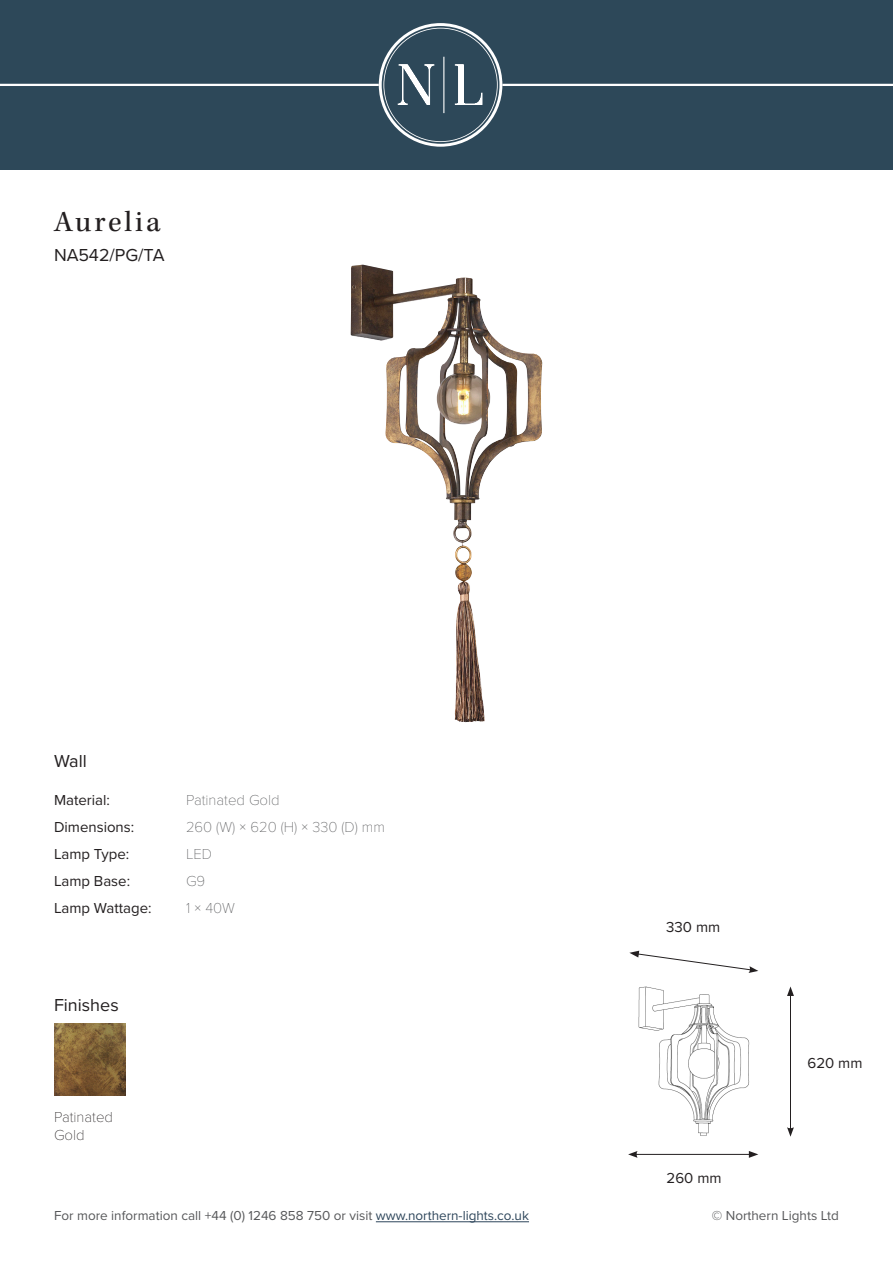
<style>
.page{position:relative;width:893px;height:1263px;background:#fff}
.page>*{position:absolute;margin:0;border:0;box-sizing:border-box;transform-origin:0 0}
.t1{font:30px "Kepler Std";letter-spacing:.095em;color:#231f20}
.t2{font:18px "Proxima Nova";color:#231f20}
.t3{font:15px/27px "Proxima Nova";color:#231f20}
.t4{font:100 15px "Proxima Nova T";color:#57585a}
.t5{font:100 15px "Proxima Nova T";color:#231f20}
.t6{font:13.5px "Proxima Nova";color:#57585a}
.s1{color:#2e465b}
</style>
<div class="page">
<img style="left:350px;top:265px;width:135px;height:457px">
<hr style="left:376px;top:1221px;width:153px;height:1px;background:#2e465b">
<img style="left:54px;top:1024px;width:71px;height:71px">
<div style="left:0;top:0;width:893px;height:170px;background:#2d4859"></div>
<hr style="left:502px;top:84px;width:391px;height:2px;background:#fff">
<hr style="left:0;top:84px;width:379px;height:2px;background:#fff">
<svg style="left:379px;top:23px;width:123px;height:124px"></svg>
<img style="left:639px;top:986px;width:110px;height:150px">
<hr style="left:790px;top:993px;width:1px;height:136px;background:#231f20">
<svg style="left:787px;top:986px;width:7px;height:10px"></svg>
<svg style="left:787px;top:1127px;width:7px;height:10px"></svg>
<hr style="left:635px;top:1154px;width:116px;height:1px;background:#231f20">
<svg style="left:749px;top:1151px;width:9px;height:7px"></svg>
<svg style="left:628px;top:1151px;width:10px;height:7px"></svg>
<svg style="left:629px;top:951px;width:129px;height:22px"></svg>
<p class="t1" style="left:54px;top:205px;width:108px">Aurelia</p>
<p class="t2" style="left:54px;top:242px;width:112px">NA542/PG/TA</p>
<p class="t2" style="left:54px;top:747px;width:34px">Wall</p>
<p class="t3" style="left:54px;top:786px;width:82px">Material:<br>Dimensions:</p>
<p class="t3" style="left:54px;top:840px;width:77px">Lamp Type:</p>
<p class="t3" style="left:54px;top:867px;width:78px">Lamp Base:</p>
<p class="t3" style="left:54px;top:894px;width:99px">Lamp Wattage:</p>
<p class="t2" style="left:54px;top:991px;width:66px">Finishes</p>
<p class="t4" style="left:186px;top:789px;width:95px">Patinated Gold</p>
<p class="t4" style="left:186px;top:816px;width:200px">260 (W) × 620 (H) × 330 (D) mm</p>
<p class="t4" style="left:186px;top:843px;width:28px">LED</p>
<p class="t4" style="left:186px;top:870px;width:21px">G9</p>
<p class="t4" style="left:186px;top:897px;width:51px">1 × 40W</p>
<p class="t5" style="left:54px;top:1106px;width:61px">Patinated</p>
<p class="t5" style="left:54px;top:1124px;width:32px">Gold</p>
<p class="t3" style="left:666px;top:913px;width:55px">330 mm</p>
<p class="t3" style="left:667px;top:1164px;width:56px">260 mm</p>
<p class="t3" style="left:808px;top:1048px;width:56px">620 mm</p>
<p class="t6" style="left:54px;top:1205px;width:476px">For more information call +44 (0) 1246 858 750 or visit <span class="s1">www.northern-lights.co.uk</span></p>
<p class="t6" style="left:712px;top:1205px;width:129px">© Northern Lights Ltd</p>
</div>
